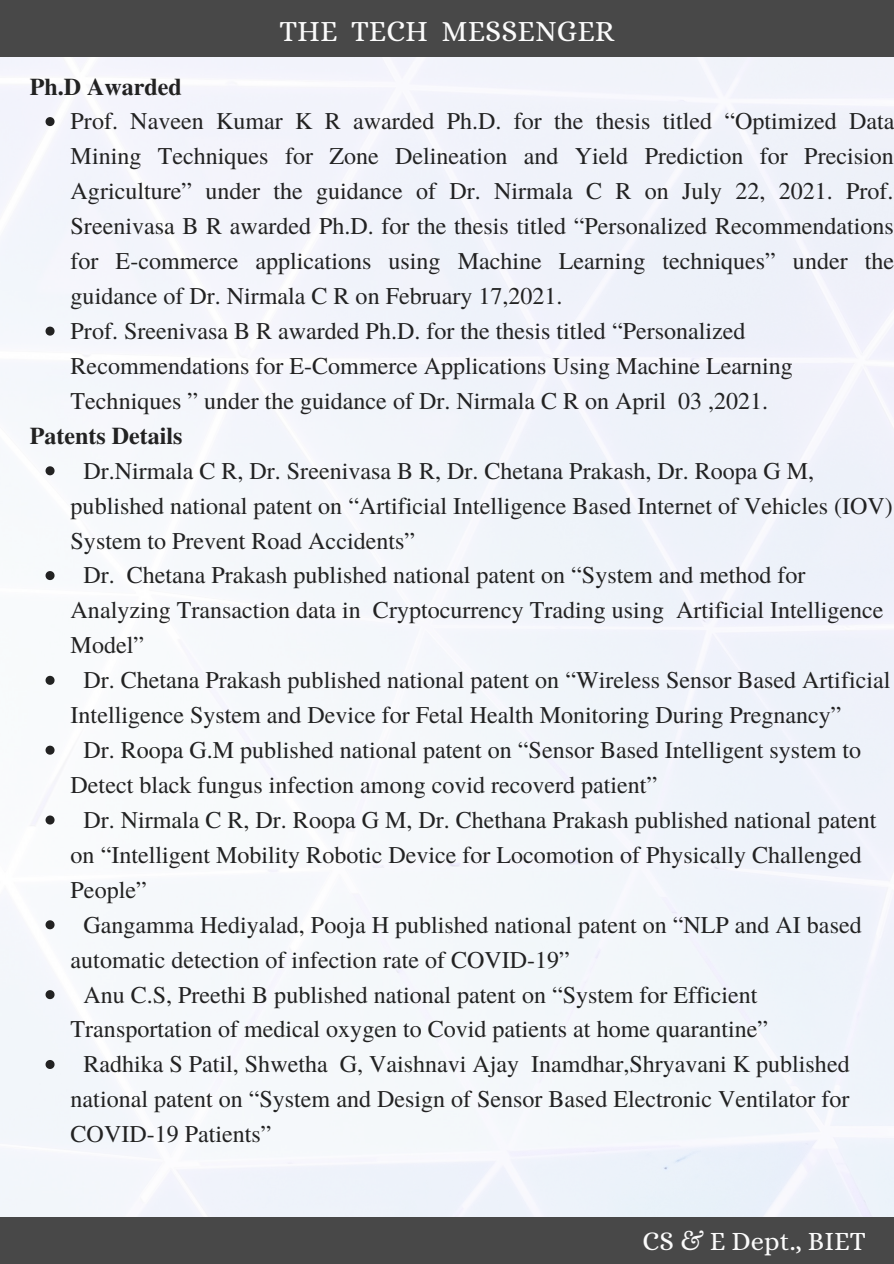
<style>
.page{position:relative;width:894px;height:1264px;background:#fff}
.page>*{position:absolute;margin:0;border:0;box-sizing:border-box;transform-origin:0 0}
.t1{font:29.55px "Alice";color:#fbfbfb}
.t2{font:26.55px "Alice";color:#fbfbfb}
.t3{font:24px/35px "Te X Gyre Termes";color:#222}
.t4{font:700 24px "Te X Gyre Termes";color:#222}
</style>
<div class="page">
<div style="left:0;top:57px;width:893px;height:1159px;background:#f2f5fb"></div>
<div style="left:0;top:0;width:893px;height:57px;background:#484848"></div>
<div style="left:0;top:1216px;width:893px;height:47px;background:#484848"></div>
<svg style="left:46px;top:117px;width:9px;height:9px"></svg>
<svg style="left:46px;top:326px;width:9px;height:9px"></svg>
<svg style="left:46px;top:466px;width:9px;height:9px"></svg>
<svg style="left:46px;top:571px;width:9px;height:9px"></svg>
<svg style="left:46px;top:676px;width:9px;height:9px"></svg>
<svg style="left:46px;top:745px;width:9px;height:9px"></svg>
<svg style="left:46px;top:815px;width:9px;height:9px"></svg>
<svg style="left:46px;top:920px;width:9px;height:9px"></svg>
<svg style="left:46px;top:990px;width:9px;height:9px"></svg>
<svg style="left:46px;top:1059px;width:9px;height:9px"></svg>
<p class="t4" style="left:30px;top:68px;width:154px">Ph.D Awarded</p>
<p class="t1" style="left:279px;top:14px;width:336px">THE TECH MESSENGER</p>
<p class="t3" style="left:71px;top:103px;width:825px;text-align:justify">Prof. Naveen Kumar K R awarded Ph.D. for the thesis titled “Optimized Data Mining Techniques for Zone Delineation and Yield Prediction for Precision Agriculture” under the guidance of Dr. Nirmala C R on July 22, 2021. Prof.<br>Sreenivasa B R awarded Ph.D. for the thesis titled “Personalized Recommendations for E-commerce applications using Machine Learning techniques” under the guidance of Dr. Nirmala C R on February 17,2021.</p>
<p class="t3" style="left:71px;top:312px;width:723px">Prof. Sreenivasa B R awarded Ph.D. for the thesis titled “Personalized<br>Recommendations for E-Commerce Applications Using Machine Learning<br>Techniques ” under the guidance of Dr. Nirmala C R on April 03 ,2021.</p>
<p class="t4" style="left:30px;top:417px;width:154px">Patents Details</p>
<p class="t3" style="left:71px;top:452px;width:823px;text-indent:13px">Dr.Nirmala C R, Dr. Sreenivasa B R, Dr. Chetana Prakash, Dr. Roopa G M, published national patent on “Artificial Intelligence Based Internet of Vehicles (IOV)<br>System to Prevent Road Accidents”</p>
<p class="t3" style="left:71px;top:556px;width:814px;text-indent:13px">Dr. Chetana Prakash published national patent on “System and method for<br>Analyzing Transaction data in Cryptocurrency Trading using Artificial Intelligence<br>Model”</p>
<p class="t3" style="left:71px;top:661px;width:821px;text-indent:13px">Dr. Chetana Prakash published national patent on “Wireless Sensor Based Artificial<br>Intelligence System and Device for Fetal Health Monitoring During Pregnancy”</p>
<p class="t3" style="left:71px;top:731px;width:791px;text-indent:13px">Dr. Roopa G.M published national patent on “Sensor Based Intelligent system to<br>Detect black fungus infection among covid recoverd patient”</p>
<p class="t3" style="left:71px;top:801px;width:807px;text-indent:13px">Dr. Nirmala C R, Dr. Roopa G M, Dr. Chethana Prakash published national patent on “Intelligent Mobility Robotic Device for Locomotion of Physically Challenged<br>People”</p>
<p class="t3" style="left:71px;top:905px;width:792px;text-indent:13px">Gangamma Hediyalad, Pooja H published national patent on “NLP and AI based automatic detection of infection rate of COVID-19”</p>
<p class="t3" style="left:71px;top:975px;width:698px;text-align:center">Anu C.S, Preethi B published national patent on “System for Efficient<br>Transportation of medical oxygen to Covid patients at home quarantine”</p>
<p class="t3" style="left:71px;top:1045px;width:780px;text-align:justify;text-indent:13px">Radhika S Patil, Shwetha G, Vaishnavi Ajay Inamdhar,Shryavani K published national patent on “System and Design of Sensor Based Electronic Ventilator for COVID-19 Patients”</p>
<p class="t2" style="left:642px;top:1225px;width:225px">CS &amp; E Dept., BIET</p>
</div>
